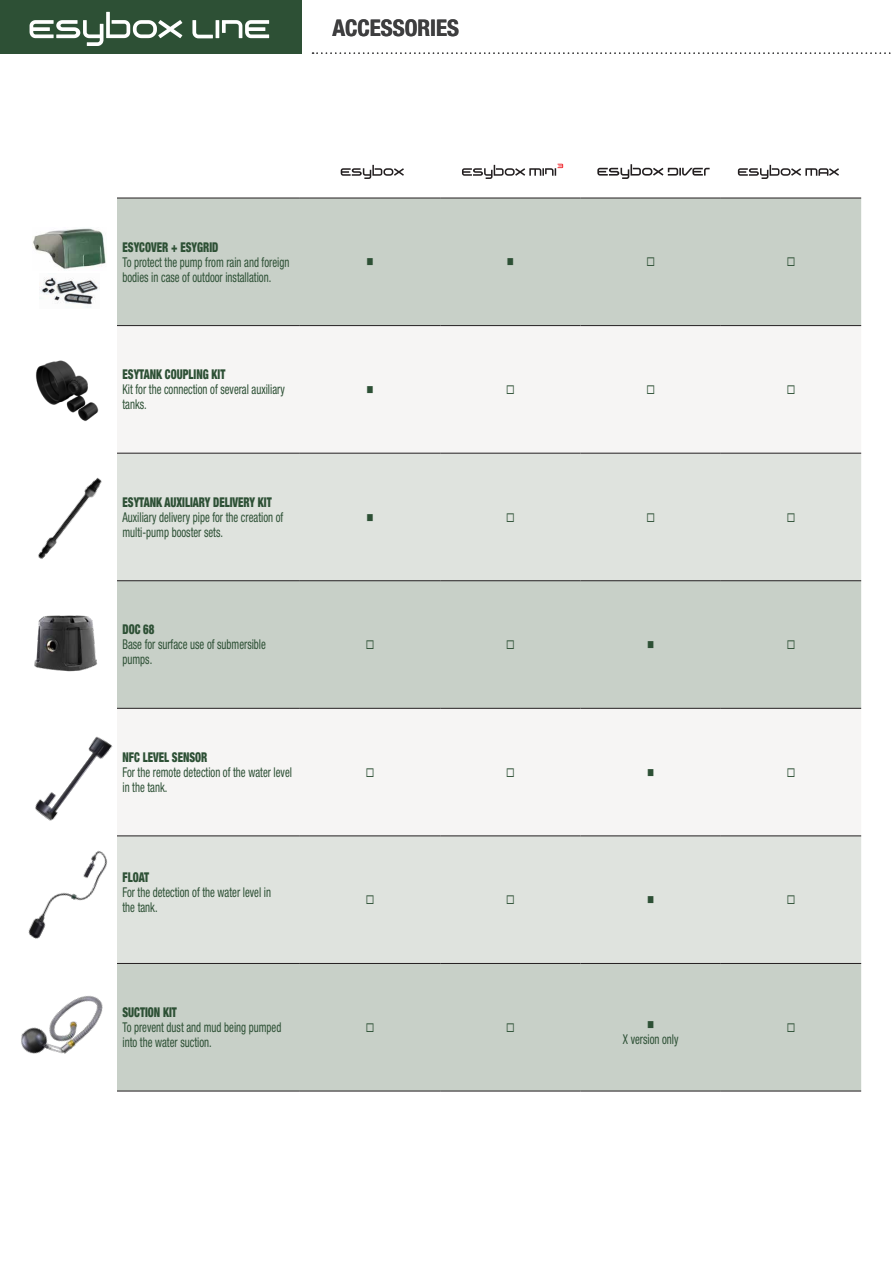
<style>
.page{position:relative;width:893px;height:1263px;background:#fff}
.page>*{position:absolute;margin:0;border:0;box-sizing:border-box;transform-origin:0 0}
.t1{font:700 condensed 22.95px "Helvetica Neue LT Std";color:#3e3e3f}
.t2{font:condensed 13.5px/15px "Helvetica Neue LT Std";color:#2d5035;scale:.8 1}
.t3{font:900 condensed 13.5px "Helvetica Neue LT Std";color:#2d5035;scale:.8 1}
.t4{font:12px "Wingdings";color:#2d5035;scale:.8 1}
</style>
<div class="page">
<div style="left:0;top:0;width:302px;height:54px;background:#2d5035"></div>
<svg style="left:192px;top:20px;width:21px;height:18px"></svg>
<hr style="left:216px;top:20px;width:3px;height:18px;background:#fff">
<svg style="left:222px;top:20px;width:47px;height:18px"></svg>
<svg style="left:30px;top:12px;width:152px;height:34px"></svg>
<svg style="left:341px;top:165px;width:63px;height:14px"></svg>
<svg style="left:462px;top:164px;width:101px;height:15px"></svg>
<svg style="left:738px;top:165px;width:101px;height:14px"></svg>
<svg style="left:597px;top:164px;width:113px;height:15px"></svg>
<img style="left:39px;top:277px;width:59px;height:31px">
<img style="left:35px;top:360px;width:64px;height:61px">
<img style="left:38px;top:477px;width:64px;height:82px">
<img style="left:35px;top:736px;width:78px;height:77px">
<img style="left:28px;top:813px;width:80px;height:126px">
<div style="left:117px;top:199px;width:744px;height:892px;background:#c8d0c8"></div>
<div style="left:117px;top:326px;width:744px;height:127px;background:#f6f5f4"></div>
<svg style="left:117px;top:454px;width:744px;height:509px;fill:#dfe3de"></svg>
<hr style="left:117px;top:198px;width:183px;height:1px;background:#231f20">
<hr style="left:300px;top:198px;width:140px;height:1px;background:#231f20">
<hr style="left:440px;top:198px;width:140px;height:1px;background:#231f20">
<hr style="left:580px;top:198px;width:141px;height:1px;background:#231f20">
<hr style="left:721px;top:198px;width:140px;height:1px;background:#231f20">
<hr style="left:117px;top:325px;width:183px;height:1px;background:#231f20">
<hr style="left:300px;top:325px;width:140px;height:1px;background:#231f20">
<hr style="left:440px;top:325px;width:140px;height:1px;background:#231f20">
<hr style="left:580px;top:325px;width:141px;height:1px;background:#231f20">
<hr style="left:721px;top:325px;width:140px;height:1px;background:#231f20">
<hr style="left:117px;top:453px;width:183px;height:1px;background:#231f20">
<hr style="left:300px;top:453px;width:140px;height:1px;background:#231f20">
<hr style="left:440px;top:453px;width:140px;height:1px;background:#231f20">
<hr style="left:580px;top:453px;width:141px;height:1px;background:#231f20">
<hr style="left:721px;top:453px;width:140px;height:1px;background:#231f20">
<hr style="left:117px;top:580px;width:183px;height:1px;background:#231f20">
<hr style="left:300px;top:580px;width:140px;height:1px;background:#231f20">
<hr style="left:440px;top:580px;width:140px;height:1px;background:#231f20">
<hr style="left:580px;top:580px;width:141px;height:1px;background:#231f20">
<hr style="left:721px;top:580px;width:140px;height:1px;background:#231f20">
<hr style="left:117px;top:708px;width:183px;height:1px;background:#231f20">
<hr style="left:300px;top:708px;width:140px;height:1px;background:#231f20">
<hr style="left:440px;top:708px;width:140px;height:1px;background:#231f20">
<hr style="left:580px;top:708px;width:141px;height:1px;background:#231f20">
<hr style="left:721px;top:708px;width:140px;height:1px;background:#231f20">
<hr style="left:117px;top:836px;width:183px;height:1px;background:#231f20">
<hr style="left:300px;top:836px;width:140px;height:1px;background:#231f20">
<hr style="left:440px;top:836px;width:140px;height:1px;background:#231f20">
<hr style="left:580px;top:836px;width:141px;height:1px;background:#231f20">
<hr style="left:721px;top:836px;width:140px;height:1px;background:#231f20">
<hr style="left:117px;top:963px;width:183px;height:1px;background:#231f20">
<hr style="left:300px;top:963px;width:140px;height:1px;background:#231f20">
<hr style="left:440px;top:963px;width:140px;height:1px;background:#231f20">
<hr style="left:580px;top:963px;width:141px;height:1px;background:#231f20">
<hr style="left:721px;top:963px;width:140px;height:1px;background:#231f20">
<hr style="left:117px;top:1091px;width:183px;height:1px;background:#231f20">
<hr style="left:300px;top:1091px;width:140px;height:1px;background:#231f20">
<hr style="left:440px;top:1091px;width:140px;height:1px;background:#231f20">
<hr style="left:580px;top:1091px;width:141px;height:1px;background:#231f20">
<hr style="left:721px;top:1091px;width:140px;height:1px;background:#231f20">
<svg style="left:313px;top:52px;width:578px;height:2px"></svg>
<img style="left:34px;top:615px;width:63px;height:57px">
<img style="left:21px;top:969px;width:105px;height:114px">
<img style="left:33px;top:228px;width:73px;height:41px">
<svg style="left:647px;top:258px;width:7px;height:8px"></svg>
<svg style="left:787px;top:258px;width:7px;height:8px"></svg>
<svg style="left:507px;top:385px;width:7px;height:9px"></svg>
<svg style="left:647px;top:385px;width:7px;height:9px"></svg>
<svg style="left:787px;top:385px;width:7px;height:9px"></svg>
<svg style="left:507px;top:513px;width:7px;height:9px"></svg>
<svg style="left:647px;top:513px;width:7px;height:9px"></svg>
<svg style="left:787px;top:513px;width:7px;height:9px"></svg>
<svg style="left:367px;top:640px;width:6px;height:9px"></svg>
<svg style="left:507px;top:640px;width:7px;height:9px"></svg>
<svg style="left:787px;top:640px;width:7px;height:9px"></svg>
<svg style="left:367px;top:768px;width:6px;height:9px"></svg>
<svg style="left:507px;top:768px;width:7px;height:9px"></svg>
<svg style="left:787px;top:768px;width:7px;height:9px"></svg>
<svg style="left:367px;top:895px;width:6px;height:9px"></svg>
<svg style="left:507px;top:895px;width:7px;height:9px"></svg>
<svg style="left:787px;top:895px;width:7px;height:9px"></svg>
<svg style="left:367px;top:1023px;width:6px;height:9px"></svg>
<svg style="left:507px;top:1023px;width:7px;height:9px"></svg>
<svg style="left:787px;top:1023px;width:7px;height:9px"></svg>
<h1 class="t1" style="left:332px;top:15px;width:128px">ACCESSORIES</h1>
<p class="t3" style="left:122px;top:239px;width:121px">ESYCOVER + ESYGRID</p>
<p class="t2" style="left:122px;top:254px;width:210px">To protect the pump from rain and foreign bodies in case of outdoor installation.</p>
<p class="t4" style="left:366px;top:256px;width:10px">■</p>
<p class="t4" style="left:507px;top:256px;width:10px">■</p>
<p class="t3" style="left:122px;top:366px;width:130px">ESYTANK COUPLING KIT</p>
<p class="t2" style="left:122px;top:382px;width:205px">Kit for the connection of several auxiliary tanks.</p>
<p class="t4" style="left:366px;top:383px;width:10px">■</p>
<p class="t3" style="left:122px;top:494px;width:188px">ESYTANK AUXILIARY DELIVERY KIT</p>
<p class="t2" style="left:122px;top:509px;width:203px">Auxiliary delivery pipe for the creation of multi-pump booster sets.</p>
<p class="t4" style="left:366px;top:511px;width:10px">■</p>
<p class="t3" style="left:122px;top:621px;width:42px">DOC 68</p>
<p class="t2" style="left:122px;top:637px;width:181px">Base for surface use of submersible pumps.</p>
<p class="t4" style="left:647px;top:638px;width:10px">■</p>
<p class="t3" style="left:122px;top:749px;width:108px">NFC LEVEL SENSOR</p>
<p class="t2" style="left:122px;top:764px;width:213px">For the remote detection of the water level in the tank.</p>
<p class="t4" style="left:647px;top:766px;width:10px">■</p>
<p class="t3" style="left:122px;top:869px;width:35px">FLOAT</p>
<p class="t2" style="left:122px;top:884px;width:187px">For the detection of the water level in the tank.</p>
<p class="t4" style="left:647px;top:893px;width:10px">■</p>
<p class="t3" style="left:122px;top:1004px;width:70px">SUCTION KIT</p>
<p class="t2" style="left:122px;top:1020px;width:200px">To prevent dust and mud being pumped into the water suction.</p>
<p class="t4" style="left:647px;top:1018px;width:10px">■</p>
<p class="t2" style="left:623px;top:1031px;width:71px">X version only</p>
</div>
